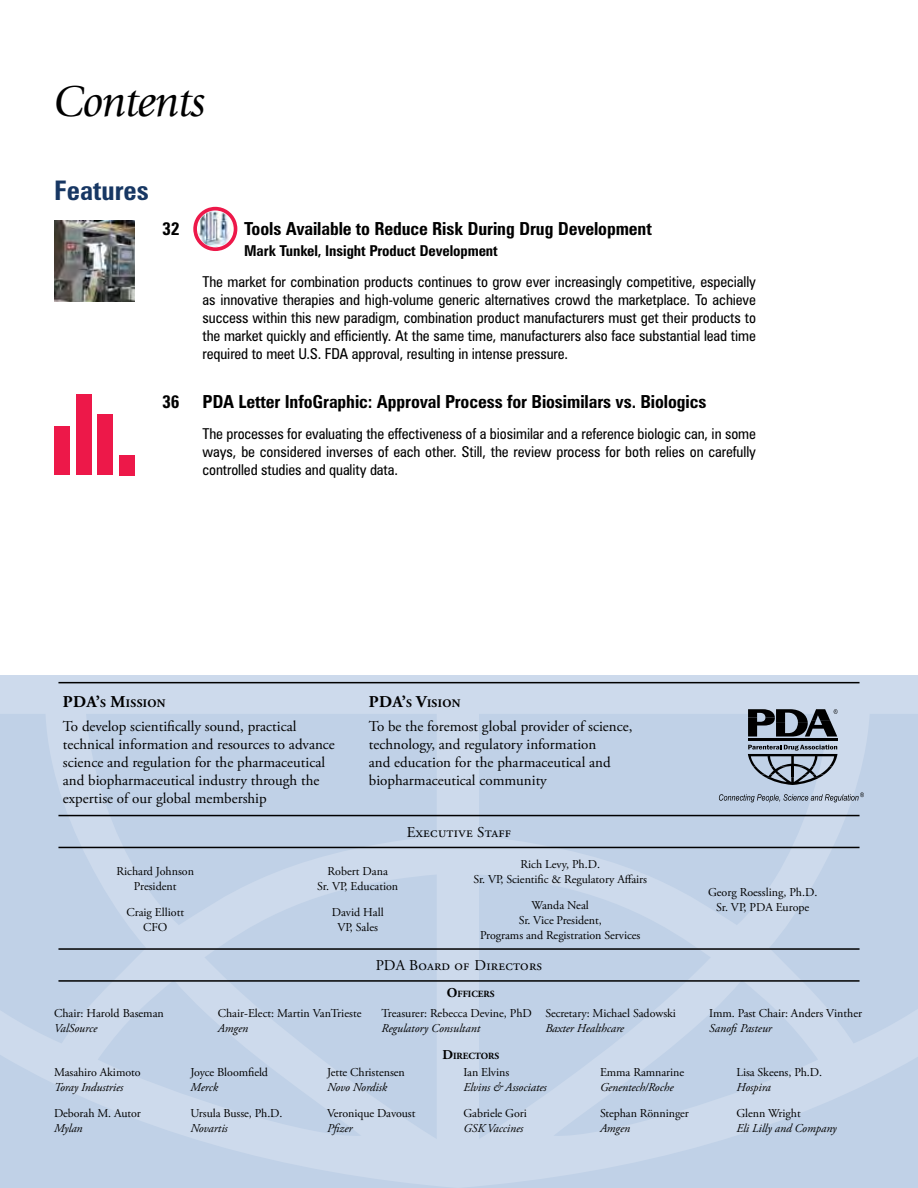
<style>
.page{position:relative;width:918px;height:1188px;background:#fff}
.page>*{position:absolute;margin:0;border:0;box-sizing:border-box;transform-origin:0 0}
.t1{font:italic 45px "Giovanni";letter-spacing:-.02em;color:#000}
.t2{font:700 condensed 27px "Zurich BT";color:#173763}
.t3{font:700 condensed 18px "Zurich BT";letter-spacing:-.005em;color:#000}
.t4{font:condensed 15px/18px "Zurich BT";letter-spacing:-.005em;color:#000;text-align:justify}
.t5{font:15px/18px "Adobe Garamond Pro";color:#000}
.t6{font:700 condensed 15px "Zurich BT";letter-spacing:-.005em;color:#000}
.t7{font:15px "Adobe Garamond Pro";letter-spacing:.02em;color:#000}
.t8{font:12px/15px "Adobe Garamond Pro";letter-spacing:-.005em;color:#000;text-align:center}
.t9{font:italic 12px "Adobe Garamond Pro";letter-spacing:-.005em;color:#000}
.t10{font:700 11.55px "Adobe Garamond Pro";letter-spacing:.03em;color:#000}
.t11{font:700 9.45px "Adobe Garamond Pro";color:#000}
.s1{font-size:16.5px}
.s2{font-size:13.5px}
</style>
<div class="page">
<svg style="left:0;top:675px;width:918px;height:513px;fill:#c0d1e7"></svg>
<hr style="left:58px;top:682px;width:802px;height:1px;background:#000">
<hr style="left:58px;top:815px;width:802px;height:1px;background:#000">
<hr style="left:748px;top:739px;width:90px;height:2px;background:#000">
<svg style="left:748px;top:745px;width:90px;height:40px"></svg>
<svg style="left:719px;top:792px;width:145px;height:10px"></svg>
<svg style="left:748px;top:709px;width:90px;height:28px"></svg>
<hr style="left:58px;top:847px;width:802px;height:1px;background:#000">
<hr style="left:58px;top:948px;width:802px;height:2px;background:#000">
<hr style="left:58px;top:980px;width:802px;height:2px;background:#000">
<img style="left:54px;top:221px;width:81px;height:81px">
<div style="left:54px;top:427px;width:15px;height:48px;background:#ed1849"></div>
<div style="left:98px;top:415px;width:15px;height:60px;background:#ed1849"></div>
<div style="left:120px;top:455px;width:15px;height:20px;background:#ed1849"></div>
<div style="left:76px;top:394px;width:15px;height:81px;background:#ed1849"></div>
<svg style="left:193px;top:207px;width:44px;height:44px"></svg>
<h1 class="t1" style="left:54px;top:76px;width:153px">Contents</h1>
<h2 class="t2" style="left:54px;top:173px;width:96px">Features</h2>
<p class="t3" style="left:162px;top:218px;width:19px">32</p>
<p class="t3" style="left:244px;top:218px;width:409px">Tools Available to Reduce Risk During Drug Development</p>
<p class="t6" style="left:244px;top:241px;width:255px">Mark Tunkel, Insight Product Development</p>
<p class="t4" style="left:202px;top:273px;width:555px">The market for combination products continues to grow ever increasingly competitive, especially as innovative therapies and high-volume generic alternatives crowd the marketplace. To achieve success within this new paradigm, combination product manufacturers must get their products to the market quickly and efficiently. At the same time, manufacturers also face substantial lead time required to meet U.S. FDA approval, resulting in intense pressure.</p>
<p class="t3" style="left:162px;top:390px;width:19px">36</p>
<p class="t3" style="left:202px;top:390px;width:505px">PDA Letter InfoGraphic: Approval Process for Biosimilars vs. Biologics</p>
<p class="t4" style="left:202px;top:425px;width:555px">The processes for evaluating the effectiveness of a biosimilar and a reference biologic can, in some ways, be considered inverses of each other. Still, the review process for both relies on carefully controlled studies and quality data.</p>
<p class="t10" style="left:63px;top:696px;width:104px"><span class="s1">PDA’</span>S <span class="s1">M</span>ISSION</p>
<p class="t5" style="left:63px;top:718px;width:274px">To develop scientifically sound, practical technical information and resources to advance science and regulation for the pharmaceutical and biopharmaceutical industry through the expertise of our global membership</p>
<p class="t10" style="left:369px;top:696px;width:93px"><span class="s1">PDA’</span>S <span class="s1">V</span>ISION</p>
<p class="t5" style="left:369px;top:718px;width:265px">To be the foremost global provider of science, technology, and regulatory information<br>and education for the pharmaceutical and biopharmaceutical community</p>
<p class="t7" style="left:407px;top:823px;width:106px">Executive Staff</p>
<p class="t8" style="left:116px;top:864px;width:79px">Richard Johnson<br>President</p>
<p class="t8" style="left:126px;top:905px;width:59px">Craig Elliott<br>CFO</p>
<p class="t8" style="left:54px;top:1007px;width:111px">Chair: Harold Baseman</p>
<p class="t9" style="left:54px;top:1021px;width:45px">ValSource</p>
<p class="t8" style="left:317px;top:864px;width:83px">Robert Dana<br>Sr. VP, Education</p>
<p class="t8" style="left:332px;top:905px;width:53px">David Hall<br>VP, Sales</p>
<p class="t8" style="left:473px;top:857px;width:175px">Rich Levy, Ph.D.<br>Sr. VP, Scientific &amp; Regulatory Affairs</p>
<p class="t8" style="left:480px;top:898px;width:162px">Wanda Neal<br>Sr. Vice President,<br>Programs and Registration Services</p>
<p class="t8" style="left:218px;top:1007px;width:145px">Chair-Elect: Martin VanTrieste</p>
<p class="t9" style="left:218px;top:1021px;width:32px">Amgen</p>
<p class="t7" style="left:376px;top:957px;width:168px">PDA Board of Directors</p>
<p class="t11" style="left:447px;top:988px;width:49px"><span class="s2">O</span>FFICERS</p>
<p class="t8" style="left:382px;top:1007px;width:152px">Treasurer: Rebecca Devine, PhD</p>
<p class="t9" style="left:382px;top:1021px;width:100px">Regulatory Consultant</p>
<p class="t11" style="left:442px;top:1050px;width:58px"><span class="s2">D</span>IRECTORS</p>
<p class="t8" style="left:545px;top:1007px;width:132px">Secretary: Michael Sadowski</p>
<p class="t9" style="left:545px;top:1021px;width:80px">Baxter Healthcare</p>
<p class="t8" style="left:54px;top:1065px;width:88px">Masahiro Akimoto</p>
<p class="t9" style="left:54px;top:1080px;width:71px">Toray Industries</p>
<p class="t8" style="left:54px;top:1106px;width:88px">Deborah M. Autor</p>
<p class="t9" style="left:54px;top:1121px;width:30px">Mylan</p>
<p class="t8" style="left:190px;top:1065px;width:79px">Joyce Bloomfield</p>
<p class="t9" style="left:190px;top:1080px;width:29px">Merck</p>
<p class="t8" style="left:190px;top:1106px;width:94px">Ursula Busse, Ph.D.</p>
<p class="t9" style="left:190px;top:1121px;width:39px">Novartis</p>
<p class="t8" style="left:327px;top:1065px;width:79px">Jette Christensen</p>
<p class="t9" style="left:327px;top:1080px;width:62px">Novo Nordisk</p>
<p class="t8" style="left:327px;top:1106px;width:90px">Veronique Davoust</p>
<p class="t9" style="left:327px;top:1121px;width:27px">Pfizer</p>
<p class="t8" style="left:464px;top:1065px;width:47px">Ian Elvins</p>
<p class="t9" style="left:464px;top:1080px;width:85px">Elvins &amp; Associates</p>
<p class="t8" style="left:464px;top:1106px;width:65px">Gabriele Gori</p>
<p class="t9" style="left:464px;top:1121px;width:61px">GSK Vaccines</p>
<p class="t8" style="left:600px;top:1065px;width:86px">Emma Ramnarine</p>
<p class="t9" style="left:600px;top:1080px;width:75px">Genentech/Roche</p>
<p class="t8" style="left:600px;top:1106px;width:90px">Stephan Rönninger</p>
<p class="t9" style="left:600px;top:1121px;width:32px">Amgen</p>
<p class="t8" style="left:708px;top:885px;width:111px">Georg Roessling, Ph.D.<br>Sr. VP, PDA Europe</p>
<p class="t8" style="left:709px;top:1007px;width:155px">Imm. Past Chair: Anders Vinther</p>
<p class="t9" style="left:709px;top:1021px;width:64px">Sanofi Pasteur</p>
<p class="t8" style="left:736px;top:1065px;width:87px">Lisa Skeens, Ph.D.</p>
<p class="t9" style="left:736px;top:1080px;width:36px">Hospira</p>
<p class="t8" style="left:736px;top:1106px;width:66px">Glenn Wright</p>
<p class="t9" style="left:736px;top:1121px;width:102px">Eli Lilly and Company</p>
</div>
